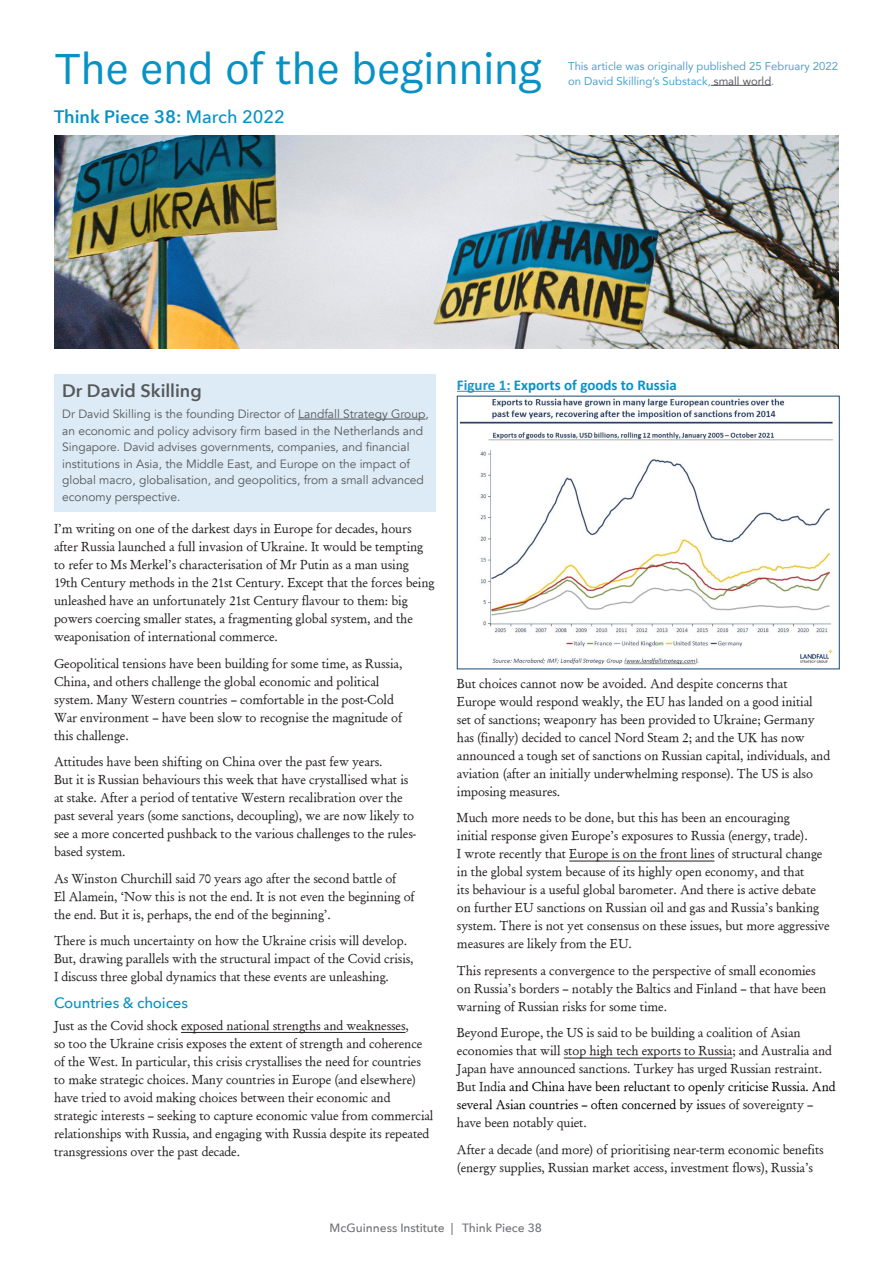
<style>
.page{position:relative;width:893px;height:1263px;background:#fff}
.page>*{position:absolute;margin:0;border:0;box-sizing:border-box;transform-origin:0 0}
.t1{font:45px "National 2";letter-spacing:-.015em;color:#0792c5}
.t2{font:600 18px "Avenir Next";color:#0792c5}
.Author{font:600 18px "Avenir Next";color:#57585a}
.FIGURE_HEADINGS{font:700 15px "Calibri";color:#0792c5}
.Avenir_Headings{font:500 15px "Avenir Next";letter-spacing:-.01em;color:#0792c5}
.BODY{font:13.05px/18px "Garamond Macronby Paul Kennett";letter-spacing:-.01em;color:#231f20}
.Author_Bio{font:12px "Avenir";color:#57585a}
.t3{font:500 12px "Avenir Next";color:#717275}
.Author_Bio-2{font:11.25px/15px "Avenir";color:#4ba1ce}
.s1{font-weight:500}
.s2{color:#57585a}
.s3{color:#1d95c6}
.s4{color:#000001}
</style>
<div class="page">
<hr style="left:181px;top:1032px;width:224px;height:1px;background:#231f20">
<div style="left:54px;top:374px;width:382px;height:138px;background:#dcebf5"></div>
<hr style="left:298px;top:419px;width:127px;height:1px;background:#57585a">
<hr style="left:711px;top:85px;width:60px;height:1px;background:#57585a">
<hr style="left:457px;top:391px;width:53px;height:1px;background:#1d95c6">
<hr style="left:569px;top:861px;width:145px;height:1px;background:#231f20">
<hr style="left:564px;top:1058px;width:168px;height:1px;background:#231f20">
<img style="left:461px;top:398px;width:372px;height:267px">
<div style="left:457px;top:396px;width:383px;height:273px;border:1px solid #1c4771"></div>
<img style="left:54px;top:135px;width:785px;height:213px">
<p class="t1" style="left:54px;top:42px;width:489px">The end of the beginning</p>
<p class="t2" style="left:54px;top:101px;width:232px">Think Piece 38: <span class="s1">March 2022</span></p>
<p class="Author_Bio-2" style="left:568px;top:58px;width:271px">This article was originally published 25 February 2022 on David Skilling’s Substack, <span class="s2">small world</span>.</p>
<p class="Author" style="left:62px;top:376px;width:141px">Dr David Skilling</p>
<p class="Author_Bio" style="left:62px;top:407px;width:368px">Dr David Skilling is the founding Director of Landfall Strategy Group,</p>
<p class="Author_Bio" style="left:62px;top:423px;width:362px">an economic and policy advisory firm based in the Netherlands and</p>
<p class="Author_Bio" style="left:62px;top:440px;width:349px">Singapore. David advises governments, companies, and financial</p>
<p class="Author_Bio" style="left:62px;top:456px;width:349px">institutions in Asia, the Middle East, and Europe on the impact of</p>
<p class="Author_Bio" style="left:62px;top:473px;width:363px">global macro, globalisation, and geopolitics, from a small advanced</p>
<p class="Author_Bio" style="left:62px;top:489px;width:120px">economy perspective.</p>
<p class="BODY" style="left:54px;top:519px;width:382px">I’m writing on one of the darkest days in Europe for decades, hours after Russia launched a full invasion of Ukraine. It would be tempting to refer to Ms Merkel’s characterisation of Mr Putin as a man using 19th Century methods in the 21st Century. Except that the forces being unleashed have an unfortunately 21st Century flavour to them: big powers coercing smaller states, a fragmenting global system, and the weaponisation of international commerce.</p>
<p class="BODY" style="left:54px;top:653px;width:350px">Geopolitical tensions have been building for some time, as Russia, China, and others challenge the global economic and political system. Many Western countries – comfortable in the post-Cold War environment – have been slow to recognise the magnitude of this challenge.</p>
<p class="BODY" style="left:54px;top:752px;width:364px">Attitudes have been shifting on China over the past few years.<br>But it is Russian behaviours this week that have crystallised what is at stake. After a period of tentative Western recalibration over the past several years (some sanctions, decoupling), we are now likely to see a more concerted pushback to the various challenges to the rules&shy;based system.</p>
<p class="BODY" style="left:54px;top:868px;width:362px">As Winston Churchill said 70 years ago after the second battle of<br>El Alamein, ‘Now this is not the end. It is not even the beginning of the end. But it is, perhaps, the end of the beginning’.</p>
<p class="BODY" style="left:54px;top:931px;width:361px">There is much uncertainty on how the Ukraine crisis will develop.<br>But, drawing parallels with the structural impact of the Covid crisis,<br>I discuss three global dynamics that these events are unleashing.</p>
<p class="Avenir_Headings" style="left:54px;top:989px;width:136px">Countries &amp; choices</p>
<p class="BODY" style="left:54px;top:1016px;width:381px">Just as the Covid shock exposed national strengths and weaknesses,<br>so too the Ukraine crisis exposes the extent of strength and coherence of the West. In particular, this crisis crystallises the need for countries to make strategic choices. Many countries in Europe (and elsewhere) have tried to avoid making choices between their economic and strategic interests – seeking to capture economic value from commercial relationships with Russia, and engaging with Russia despite its repeated transgressions over the past decade.</p>
<p class="FIGURE_HEADINGS" style="left:457px;top:374px;width:221px"><span class="s3">Figure 1:</span> Exports of goods to Russia</p>
<p class="BODY" style="left:457px;top:674px;width:375px">But choices cannot now be avoided. And despite concerns that Europe would respond weakly, the EU has landed on a good initial set of sanctions; weaponry has been provided to Ukraine; Germany has (finally) decided to cancel Nord Steam 2; and the UK has now announced a tough set of sanctions on Russian capital, individuals, and aviation (after an initially underwhelming response). The US is also imposing measures.</p>
<p class="BODY" style="left:457px;top:808px;width:374px">Much more needs to be done, but this has been an encouraging<br>initial response given Europe’s exposures to Russia (energy, trade).<br>I wrote recently that Europe is on the front lines of structural change in the global system because of its highly open economy, and that<br>its behaviour is a useful global barometer. And there is active debate on further EU sanctions on Russian oil and gas and Russia’s banking system. There is not yet consensus on these issues, but more aggressive measures are likely from the EU.</p>
<p class="BODY" style="left:457px;top:961px;width:371px">This represents a convergence to the perspective of small economies on Russia’s borders – notably the Baltics and Finland – that have been warning of Russian risks for some time.</p>
<p class="BODY" style="left:457px;top:1023px;width:380px">Beyond Europe, the US is said to be building a coalition of Asian economies that will stop high tech exports to Russia; and Australia and Japan have announced sanctions. Turkey has urged Russian restraint.<br>But Indi<span class="s4">a and China have been reluctant to openly criticise Russia. And several Asian countries – often concerned by iss</span>ues of sovereignty – have been notably quiet.</p>
<p class="BODY" style="left:457px;top:1140px;width:368px">After a decade (and more) of prioritising near-term economic benefits (energy supplies, Russian market access, investment flows), Russia’s</p>
<p class="t3" style="left:330px;top:1218px;width:214px">McGuinness Institute | Think Piece 38</p>
</div>
